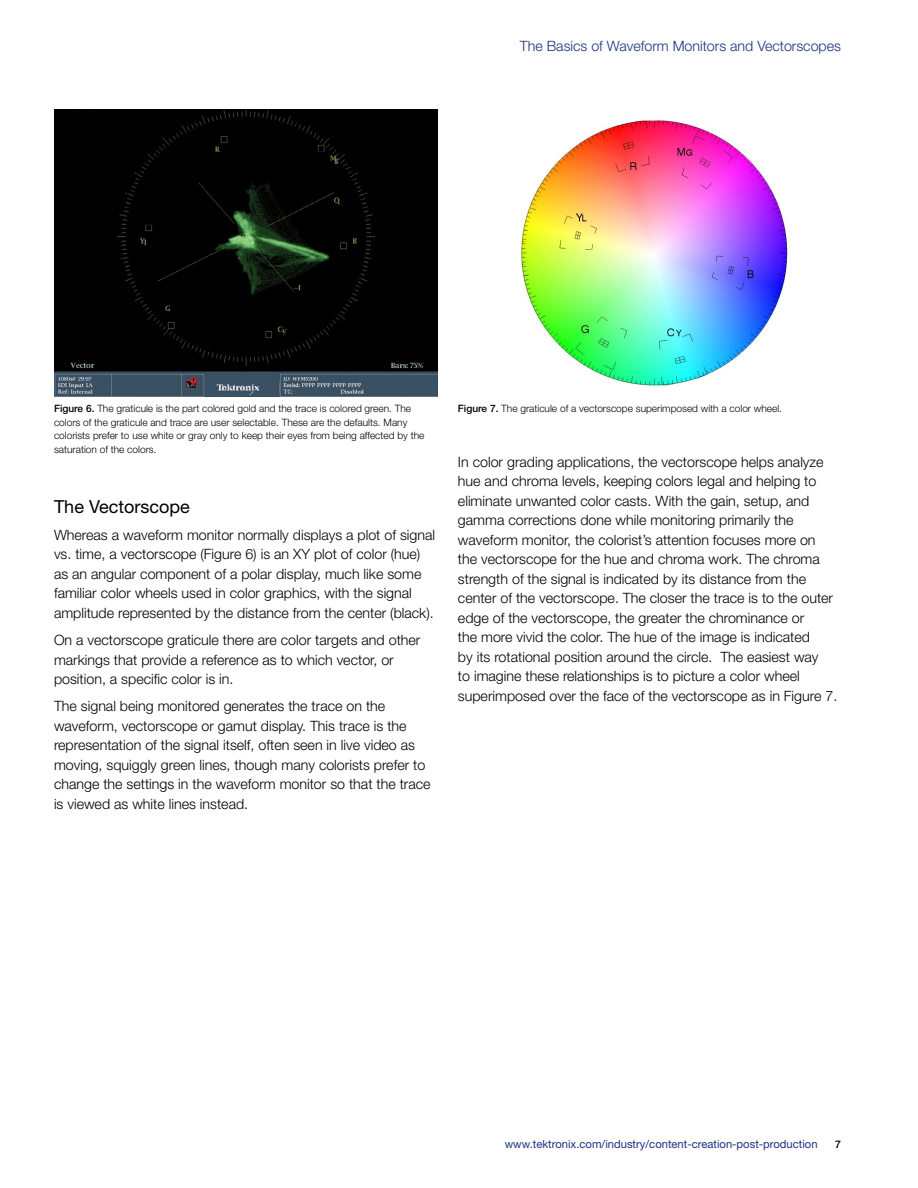
<style>
.page{position:relative;width:918px;height:1188px;background:#fff}
.page>*{position:absolute;margin:0;border:0;box-sizing:border-box;transform-origin:0 0}
.t1{font:18px "Helvetica Neue";color:#000}
.t2{font:300 14.25px/19.5px "Helvetica Neue";color:#000}
.t3{font:300 14.25px "Helvetica Neue";color:#1b3281}
.t4{font:11.25px "Helvetica Neue";color:#1b3281}
.t5{font:500 10.5px "Helvetica Neue";color:#000}
.t6{font:300 10.2px/13.5px "Helvetica Neue";color:#000}
.s1{font-weight:500}
</style>
<div class="page">
<img style="left:54px;top:109px;width:383px;height:288px">
<img style="left:520px;top:120px;width:268px;height:266px">
<p class="t3" style="left:520px;top:38px;width:323px">The Basics of Waveform Monitors and Vectorscopes</p>
<p class="t6" style="left:54px;top:402px;width:372px"><span class="s1">Figure 6.</span> The graticule is the part colored gold and the trace is colored green. The colors of the graticule and trace are user selectable. These are the defaults. Many colorists prefer to use white or gray only to keep their eyes from being affected by the saturation of the colors.</p>
<p class="t6" style="left:458px;top:402px;width:326px"><span class="s1">Figure 7.</span> The graticule of a vectorscope superimposed with a color wheel.</p>
<p class="t1" style="left:54px;top:496px;width:137px">The Vectorscope</p>
<p class="t2" style="left:54px;top:525px;width:383px">Whereas a waveform monitor normally displays a plot of signal vs. time, a vectorscope (Figure 6) is an XY plot of color (hue) as an angular component of a polar display, much like some familiar color wheels used in color graphics, with the signal amplitude represented by the distance from the center (black).</p>
<p class="t2" style="left:54px;top:630px;width:368px">On a vectorscope graticule there are color targets and other markings that provide a reference as to which vector, or position, a specific color is in.</p>
<p class="t2" style="left:54px;top:696px;width:378px">The signal being monitored generates the trace on the waveform, vectorscope or gamut display. This trace is the representation of the signal itself, often seen in live video as moving, squiggly green lines, though many colorists prefer to change the settings in the waveform monitor so that the trace is viewed as white lines instead.</p>
<p class="t2" style="left:458px;top:452px;width:381px">In color grading applications, the vectorscope helps analyze hue and chroma levels, keeping colors legal and helping to eliminate unwanted color casts. With the gain, setup, and gamma corrections done while monitoring primarily the waveform monitor, the colorist’s attention focuses more on the vectorscope for the hue and chroma work. The chroma strength of the signal is indicated by its distance from the center of the vectorscope. The closer the trace is to the outer edge of the vectorscope, the greater the chrominance or<br>the more vivid the color. The hue of the image is indicated<br>by its rotational position around the circle. The easiest way<br>to imagine these relationships is to picture a color wheel superimposed over the face of the vectorscope as in Figure 7.</p>
<p class="t4" style="left:505px;top:1138px;width:314px">www.tektronix.com/industry/content-creation-post-production</p>
<p class="t5" style="left:835px;top:1138px;width:7px">7</p>
</div>
